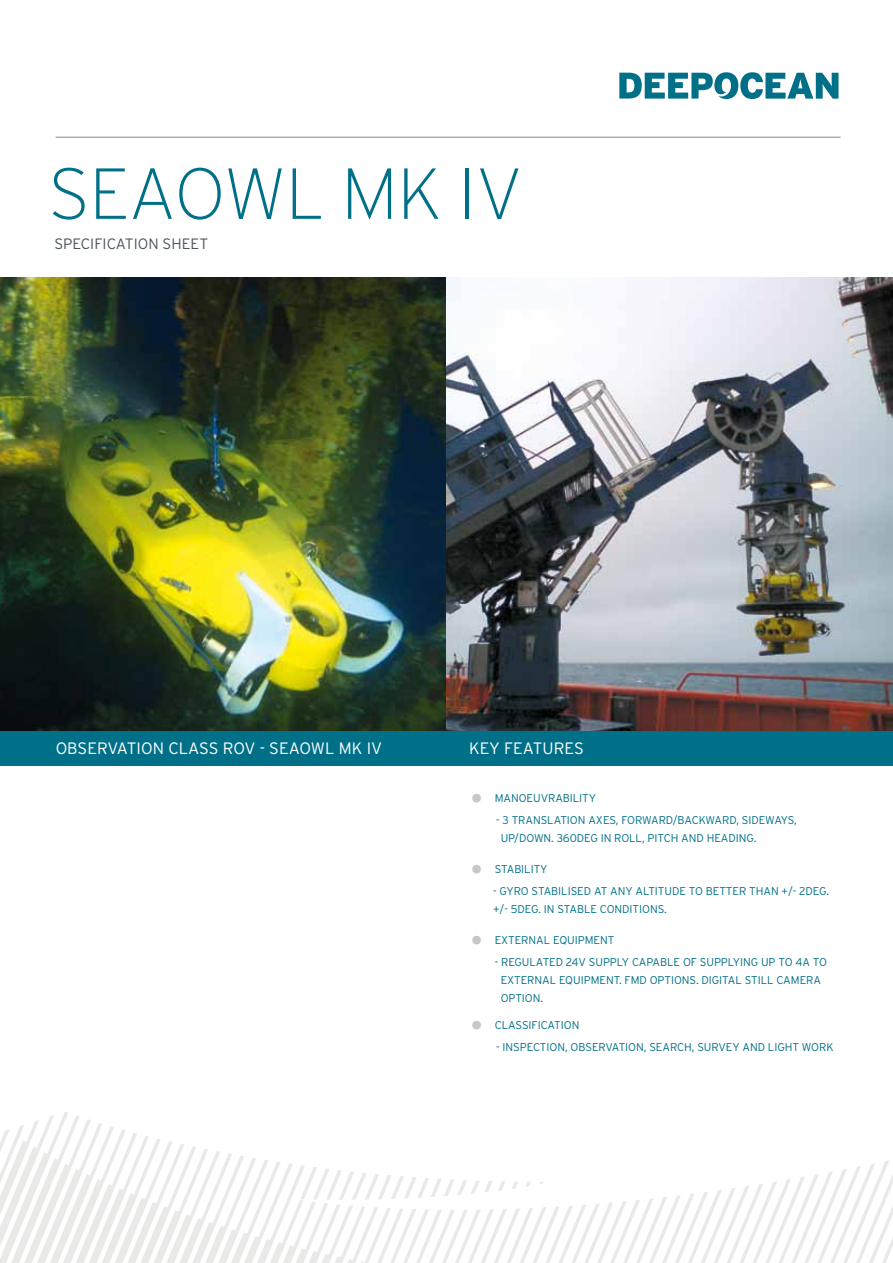
<style>
.page{position:relative;width:893px;height:1263px;background:#fff}
.page>*{position:absolute;margin:0;border:0;box-sizing:border-box;transform-origin:0 0}
.t1{font:200 72px "Interstate";letter-spacing:-.01em;color:#007088}
.t2{font:300 16.5px "Interstate";color:#fff}
.t3{font:300 15px "Interstate";color:#4b575f}
.t4{font:300 11.25px/18px "Interstate";letter-spacing:-.005em;color:#007088}
.s1{font-size:40.5px;color:#c6c7c8}
</style>
<div class="page">
<hr style="left:56px;top:137px;width:785px;height:1px;background:#868688">
<svg style="left:619px;top:72px;width:219px;height:27px"></svg>
<img style="left:0;top:278px;width:446px;height:453px">
<img style="left:446px;top:278px;width:447px;height:453px">
<div style="left:0;top:731px;width:893px;height:34px;background:#007088"></div>
<svg style="left:0;top:1111px;width:893px;height:152px"></svg>
<h1 class="t1" style="left:49px;top:150px;width:476px">SEAOWL MK IV</h1>
<h3 class="t3" style="left:54px;top:236px;width:10px">SPECIFICATIONSHEET</h3>
<h2 class="t2" style="left:56px;top:739px;width:172px">OBSERVATION CLASS ROV</h2>
<h2 class="t2" style="left:260px;top:739px;width:101px">- SEAOWL MKIV</h2>
<h2 class="t2" style="left:469px;top:739px;width:11px">KEYFEATURES</h2>
<p class="t4" style="left:469px;top:789px;width:129px"><span class="s1">•</span> MANOEUVRABILITY</p>
<p class="t4" style="left:501px;top:811px;width:298px;text-indent:-4px">- 3 TRANSLATION AXES, FORWARD/BACKWARD, SIDEWAYS,<br>UP/DOWN. 360DEG IN ROLL, PITCH AND HEADING.</p>
<p class="t4" style="left:469px;top:860px;width:80px"><span class="s1">•</span> STABILITY</p>
<p class="t4" style="left:493px;top:882px;width:337px">- GYRO STABILISED AT ANY ALTITUDE TO BETTER THAN +/- 2DEG. +/- 5DEG. IN STABLE CONDITIONS.</p>
<p class="t4" style="left:469px;top:931px;width:147px"><span class="s1">•</span> EXTERNAL EQUIPM ENT</p>
<p class="t4" style="left:501px;top:953px;width:328px;text-indent:-6px">- REGULATED 24V SUPPLY CAPABLE OF SUPPLYING UP TO 4A TO<br>EXTERNAL EQUIPM ENT. FMDOPTIONS. DIGITAL STILL CAM ERA<br>OPTION.</p>
<p class="t4" style="left:469px;top:1016px;width:112px"><span class="s1">•</span> CLASSIFICATION</p>
<p class="t4" style="left:496px;top:1038px;width:339px">- I NSPECTION, OBSERVATION, SEARCH, SURVEY AND LIGHT WORK</p>
</div>
